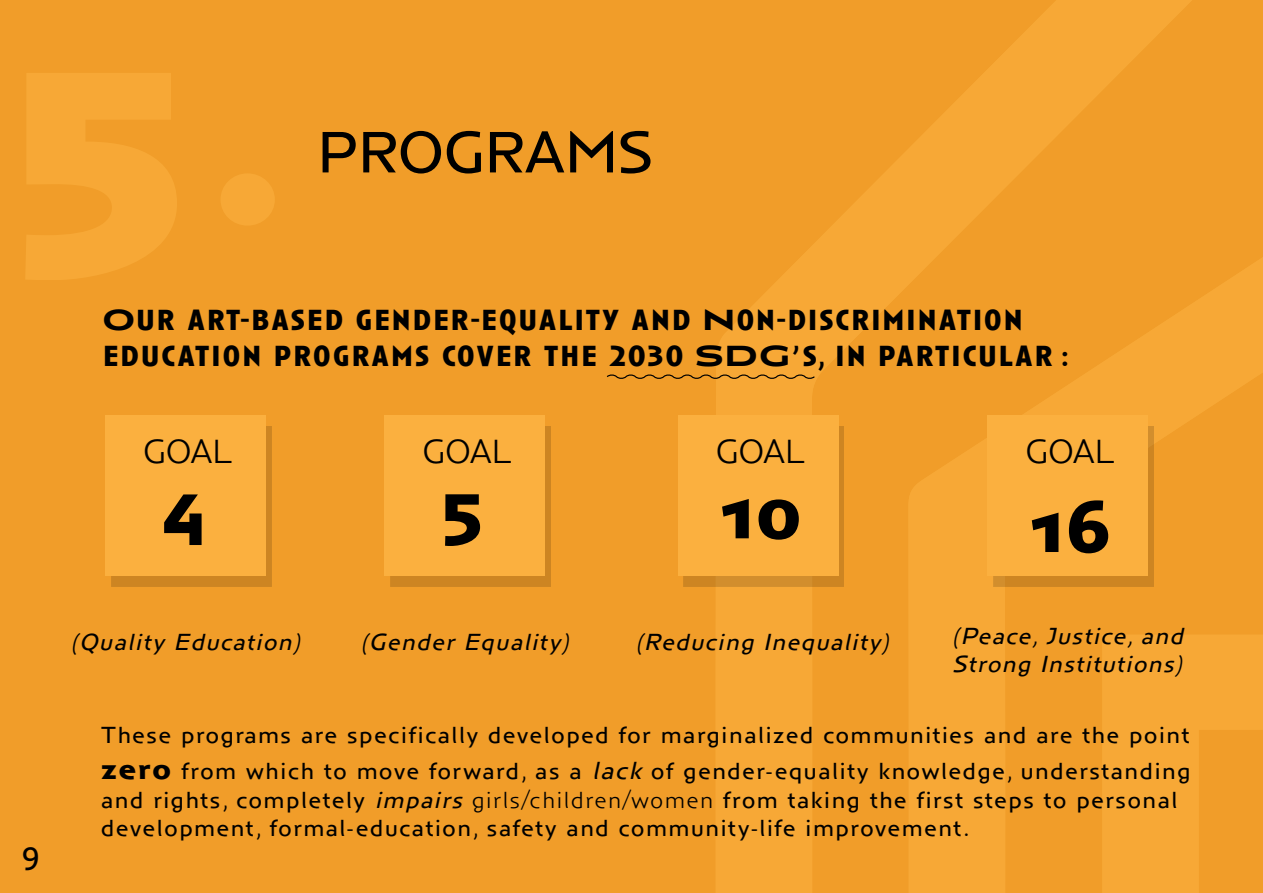
<style>
.page{position:relative;width:1263px;height:893px;background:#f19d29}
.page>*{position:absolute;margin:0;border:0;box-sizing:border-box;transform-origin:0 0}
.t1{font:700 75px "Anisette Std Petite";color:#000}
.t2{font:60px "Anisette Std Petite";color:#000}
.t3{font:300 34.5px "Anisette Std Petite";color:#000}
.t4{font:33px "Anisette Std Petite";color:#000}
.t5{font:700 30px/36px "Anisette Std";letter-spacing:.07em;color:#000}
.t6{font:24px/36px "Anisette Std Petite";letter-spacing:.07em;color:#000}
.t7{font:italic 24px/28.8px "Anisette Std Petite";color:#000}
.s1{font-weight:700;font-size:30px}
.s2{font-style:italic;font-size:25.5px}
.s3{font-style:italic}
.s4{font-weight:300}
</style>
<div class="page">
<svg style="left:716px;top:0;width:476px;height:893px"></svg>
<svg style="left:908px;top:254px;width:355px;height:639px"></svg>
<svg style="left:1102px;top:635px;width:161px;height:258px"></svg>
<div style="left:111px;top:426px;width:161px;height:161px;background:#cd8522"></div>
<div style="left:105px;top:415px;width:161px;height:161px;background:#fbb03f"></div>
<div style="left:390px;top:426px;width:161px;height:161px;background:#cd8522"></div>
<div style="left:384px;top:415px;width:161px;height:161px;background:#fbb03f"></div>
<div style="left:683px;top:426px;width:161px;height:161px;background:#000;opacity:.15"></div>
<div style="left:677px;top:415px;width:161px;height:161px;background:#fbb03f"></div>
<div style="left:993px;top:426px;width:161px;height:161px;background:#cd8522"></div>
<div style="left:987px;top:415px;width:161px;height:161px;background:#fbb03f"></div>
<svg style="left:606px;top:373px;width:210px;height:8px"></svg>
<p class="t2" style="left:318px;top:120px;width:337px">PROGRAMS</p>
<h3 class="t4" style="left:21px;top:835px;width:20px">9</h3>
<p class="t5" style="left:103px;top:302px;width:967px">OUR ART-BASED GENDER-EQUALITY AND NON-DISCRIMINATION<br>EDUCATION PROGRAMS COVER THE 2030 SDG’S, IN PARTICULAR :</p>
<p class="t3" style="left:144px;top:433px;width:91px">GOAL</p>
<p class="t1" style="left:162px;top:466px;width:43px">4</p>
<p class="t3" style="left:423px;top:433px;width:91px">GOAL</p>
<p class="t1" style="left:441px;top:466px;width:43px">5</p>
<p class="t3" style="left:716px;top:433px;width:91px">GOAL</p>
<p class="t1" style="left:716px;top:472px;width:85px">10</p>
<p class="t3" style="left:1026px;top:433px;width:91px">GOAL</p>
<p class="t1" style="left:1025px;top:486px;width:85px">16</p>
<p class="t7" style="left:71px;top:628px;width:236px">(Quality Education)</p>
<p class="t7" style="left:361px;top:628px;width:214px">(Gender Equality)</p>
<p class="t7" style="left:636px;top:628px;width:259px">(Reducing Inequality)</p>
<p class="t7" style="left:952px;top:621px;width:238px">(Peace, Justice, and<br>Strong Institutions)</p>
<p class="t6" style="left:101px;top:717px;width:1091px">These programs are specifically developed for marginalized communities and are the point <span class="s1">zero</span> from which to move forward, as a <span class="s2">lack</span> of gender-equality knowledge, understanding</p>
<p class="t6" style="left:101px;top:785px;width:1078px;line-height:28.8px">and rights, completely <span class="s3">impairs</span> <span class="s4">girls/children/women</span> from taking the first steps to personal development, formal-education, safety and community-life improvement.</p>
</div>
